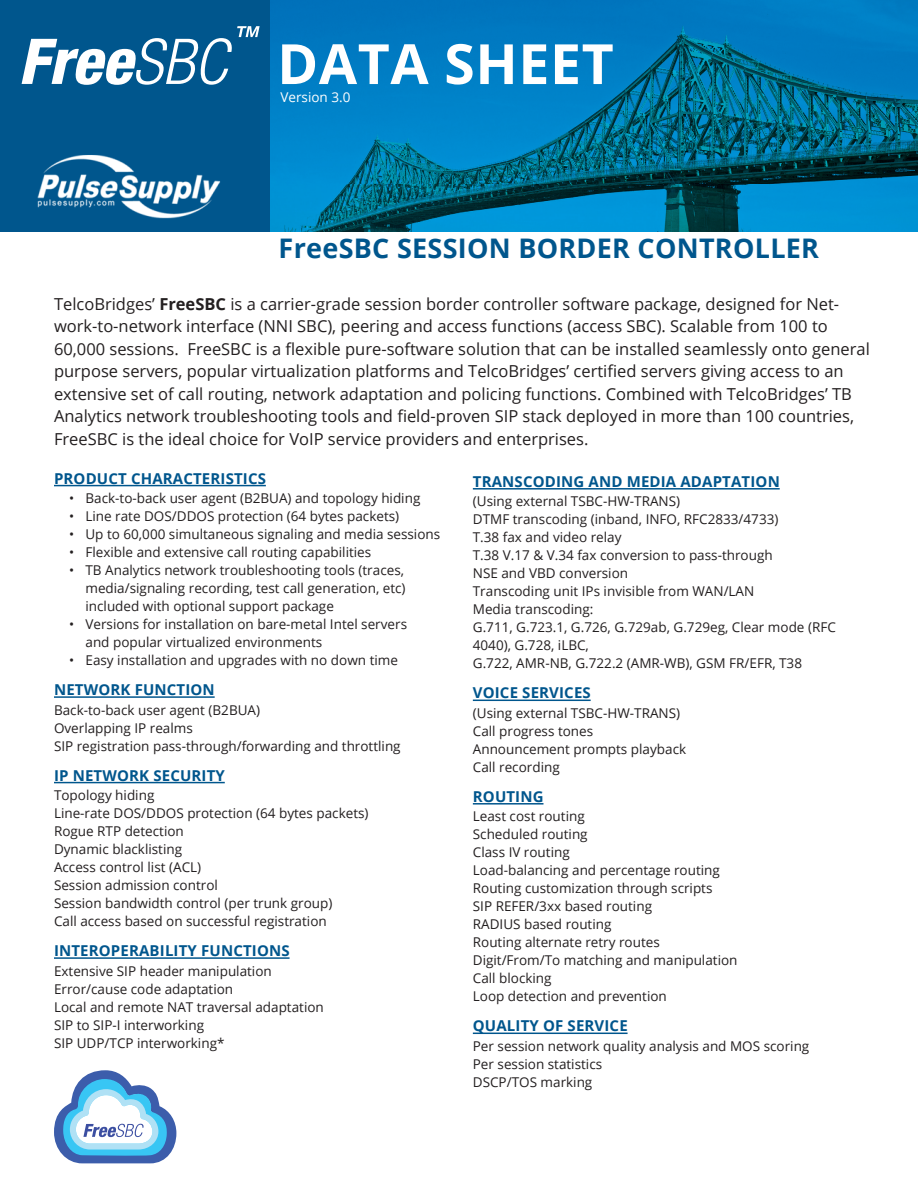
<style>
.page{position:relative;width:918px;height:1188px;background:#fff}
.page>*{position:absolute;margin:0;border:0;box-sizing:border-box;transform-origin:0 0}
.t1{font:700 55.5px "Open Sans";letter-spacing:.01em;color:#fff}
.t2{font:700 27px "Open Sans";letter-spacing:.01em;color:#00568d}
.t3{font:16.5px/22.5px "Open Sans";color:#231f20}
.t4{font:700 15px "Open Sans";letter-spacing:.01em;color:#00568d}
.t5{font:13.5px/18px "Open Sans";color:#231f20}
.t6{font:13.5px "Open Sans";color:#fff}
.s1{font-weight:700}
</style>
<div class="page">
<img style="left:270px;top:0;width:648px;height:231px">
<div style="left:0;top:0;width:270px;height:231px;background:#00568d"></div>
<svg style="left:22px;top:26px;width:238px;height:58px"></svg>
<hr style="left:54px;top:485px;width:212px;height:1px;background:#00568d">
<hr style="left:54px;top:696px;width:161px;height:2px;background:#00568d">
<hr style="left:54px;top:782px;width:171px;height:1px;background:#00568d">
<hr style="left:54px;top:957px;width:236px;height:2px;background:#00568d">
<hr style="left:473px;top:488px;width:307px;height:2px;background:#00568d">
<hr style="left:473px;top:700px;width:118px;height:1px;background:#00568d">
<hr style="left:473px;top:803px;width:70px;height:2px;background:#00568d">
<hr style="left:473px;top:1033px;width:155px;height:1px;background:#00568d">
<svg style="left:54px;top:1070px;width:122px;height:93px"></svg>
<img style="left:23px;top:79px;width:212px;height:153px">
<h1 class="t1" style="left:277px;top:25px;width:338px">DATA SHEET</h1>
<p class="t6" style="left:280px;top:88px;width:71px">Version 3.0</p>
<h2 class="t2" style="left:279px;top:229px;width:542px">FreeSBC SESSION BORDER CONTROLLER</h2>
<p class="t3" style="left:54px;top:292px;width:817px">TelcoBridges’ <span class="s1">FreeSBC</span> is a carrier-grade session border controller software package, designed for Net&shy;work-to-network interface (NNI SBC), peering and access functions (access SBC). Scalable from 100 to 60,000 sessions. FreeSBC is a flexible pure-software solution that can be installed seamlessly onto general purpose servers, popular virtualization platforms and TelcoBridges’ certified servers giving access to an extensive set of call routing, network adaptation and policing functions. Combined with TelcoBridges’ TB Analytics network troubleshooting tools and field-proven SIP stack deployed in more than 100 countries, FreeSBC is the ideal choice for VoIP service providers and enterprises.</p>
<p class="t4" style="left:54px;top:468px;width:214px">PRODUCT CHARACTERISTICS</p>
<p class="t5" style="left:69px;top:489px;width:353px">• Back-to-back user agent (B2BUA) and topology hiding</p>
<p class="t5" style="left:69px;top:507px;width:332px">• Line rate DOS/DDOS protection (64 bytes packets)</p>
<p class="t5" style="left:69px;top:525px;width:373px">• Up to 60,000 simultaneous signaling and media sessions</p>
<p class="t5" style="left:69px;top:543px;width:304px">• Flexible and extensive call routing capabilities</p>
<p class="t5" style="left:85px;top:561px;width:322px;text-align:justify;text-indent:-16px">• TB Analytics network troubleshooting tools (traces, media/signaling recording, test call generation, etc) included with optional support package</p>
<p class="t5" style="left:85px;top:615px;width:323px;text-indent:-16px">• Versions for installation on bare-metal Intel servers and popular virtualized environments</p>
<p class="t5" style="left:69px;top:651px;width:330px">• Easy installation and upgrades with no down time</p>
<p class="t4" style="left:54px;top:679px;width:162px">NETWORK FUNCTION</p>
<p class="t5" style="left:54px;top:700px;width:348px">Back-to-back user agent (B2BUA)<br>Overlapping IP realms<br>SIP registration pass-through/forwarding and throttling</p>
<p class="t4" style="left:54px;top:765px;width:172px">IP NETWORK SECURITY</p>
<p class="t5" style="left:54px;top:786px;width:316px">Topology hiding<br>Line-rate DOS/DDOS protection (64 bytes packets)<br>Rogue RTP detection<br>Dynamic blacklisting<br>Access control list (ACL)<br>Session admission control<br>Session bandwidth control (per trunk group)<br>Call access based on successful registration</p>
<p class="t4" style="left:54px;top:940px;width:237px">INTEROPERABILITY FUNCTIONS</p>
<p class="t5" style="left:54px;top:961px;width:271px">Extensive SIP header manipulation<br>Error/cause code adaptation<br>Local and remote NAT traversal adaptation<br>SIP to SIP-I interworking<br>SIP UDP/TCP interworking*</p>
<p class="t4" style="left:473px;top:471px;width:309px">TRANSCODING AND MEDIA ADAPTATION</p>
<p class="t5" style="left:473px;top:492px;width:365px">(Using external TSBC-HW-TRANS)<br>DTMF transcoding (inband, INFO, RFC2833/4733)<br>T.38 fax and video relay<br>T.38 V.17 &amp; V.34 fax conversion to pass-through<br>NSE and VBD conversion<br>Transcoding unit IPs invisible from WAN/LAN<br>Media transcoding:<br>G.711, G.723.1, G.726, G.729ab, G.729eg, Clear mode (RFC 4040), G.728, iLBC,<br>G.722, AMR-NB, G.722.2 (AMR-WB), GSM FR/EFR, T38</p>
<p class="t4" style="left:473px;top:682px;width:119px">VOICE SERVICES</p>
<p class="t5" style="left:473px;top:704px;width:215px">(Using external TSBC-HW-TRANS)<br>Call progress tones<br>Announcement prompts playback<br>Call recording</p>
<p class="t4" style="left:473px;top:786px;width:72px">ROUTING</p>
<p class="t5" style="left:473px;top:807px;width:266px">Least cost routing<br>Scheduled routing<br>Class IV routing<br>Load-balancing and percentage routing<br>Routing customization through scripts<br>SIP REFER/3xx based routing<br>RADIUS based routing<br>Routing alternate retry routes<br>Digit/From/To matching and manipulation<br>Call blocking<br>Loop detection and prevention</p>
<p class="t4" style="left:473px;top:1015px;width:156px">QUALITY OF SERVICE</p>
<p class="t5" style="left:473px;top:1037px;width:338px">Per session network quality analysis and MOS scoring<br>Per session statistics<br>DSCP/TOS marking</p>
</div>
